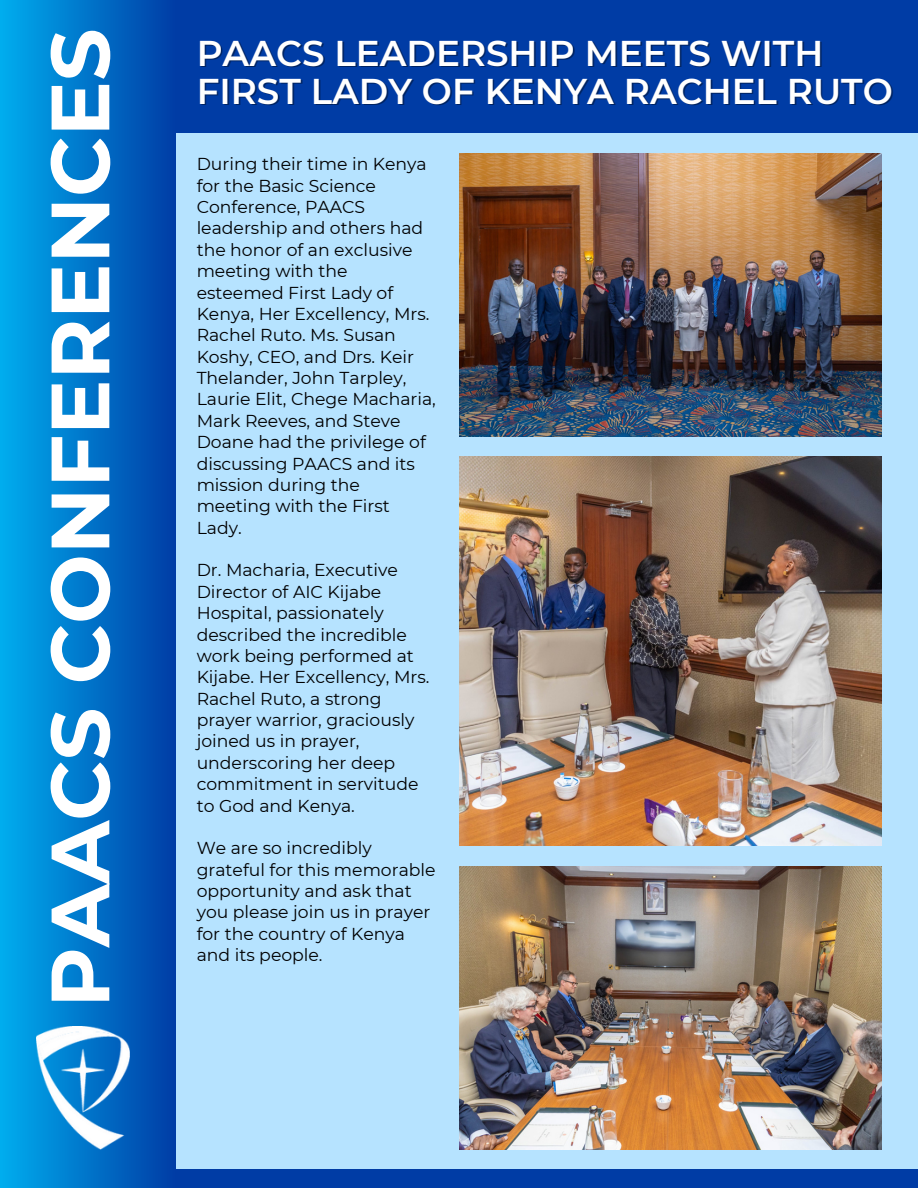
<style>
.page{position:relative;width:918px;height:1188px;background:#b6e3ff}
.page>*{position:absolute;margin:0;border:0;box-sizing:border-box;transform-origin:0 0}
.t1{font:700 82.5px "Montserrat";color:#fff}
.t2{font:600 35.7px "Montserrat";color:#fff}
.t3{font:17.25px/21.3px "Montserrat";color:#000}
</style>
<div class="page">
<div style="left:166px;top:1170px;width:752px;height:18px;background:#003ca5"></div>
<div style="left:130px;top:0;width:788px;height:133px;background:#003ca5"></div>
<div style="left:0;top:0;width:176px;height:1188px;background:linear-gradient(to right,#00adef,#003da6)"></div>
<img style="left:36px;top:1027px;width:93px;height:123px">
<img style="left:459px;top:154px;width:423px;height:282px">
<img style="left:459px;top:867px;width:423px;height:282px">
<img style="left:459px;top:457px;width:423px;height:389px">
<p class="t1" style="left:29px;top:1008px;width:981px;rotate:-90deg">PAACS CONFERENCES</p>
<p class="t2" style="left:197px;top:31px;width:628px">PAACS LEADERSHIP MEETS WITH</p>
<p class="t2" style="left:197px;top:69px;width:698px">FIRST LADY OF KENYA RACHEL RUTO</p>
<p class="t3" style="left:197px;top:153px;width:241px">During their time in Kenya for the Basic Science<br>Conference, PAACS leadership and others had the honor of an exclusive meeting with the esteemed First Lady of<br>Kenya, Her Excellency, Mrs.<br>Rachel Ruto. Ms. Susan<br>Koshy, CEO, and Drs. Keir<br>Thelander, John Tarpley,<br>Laurie Elit, Chege Macharia,<br>Mark Reeves, and Steve<br>Doane had the privilege of discussing PAACS and its mission during the meeting with the First<br>Lady.</p>
<p class="t3" style="left:197px;top:560px;width:234px">Dr. Macharia, Executive<br>Director of AIC Kijabe<br>Hospital, passionately described the incredible work being performed at<br>Kijabe. Her Excellency, Mrs.<br>Rachel Ruto, a strong prayer warrior, graciously joined us in prayer, underscoring her deep commitment in servitude to God and Kenya.</p>
<p class="t3" style="left:197px;top:837px;width:240px">We are so incredibly grateful for this memorable opportunity and ask that you please join us in prayer for the country of Kenya and its people.</p>
</div>
